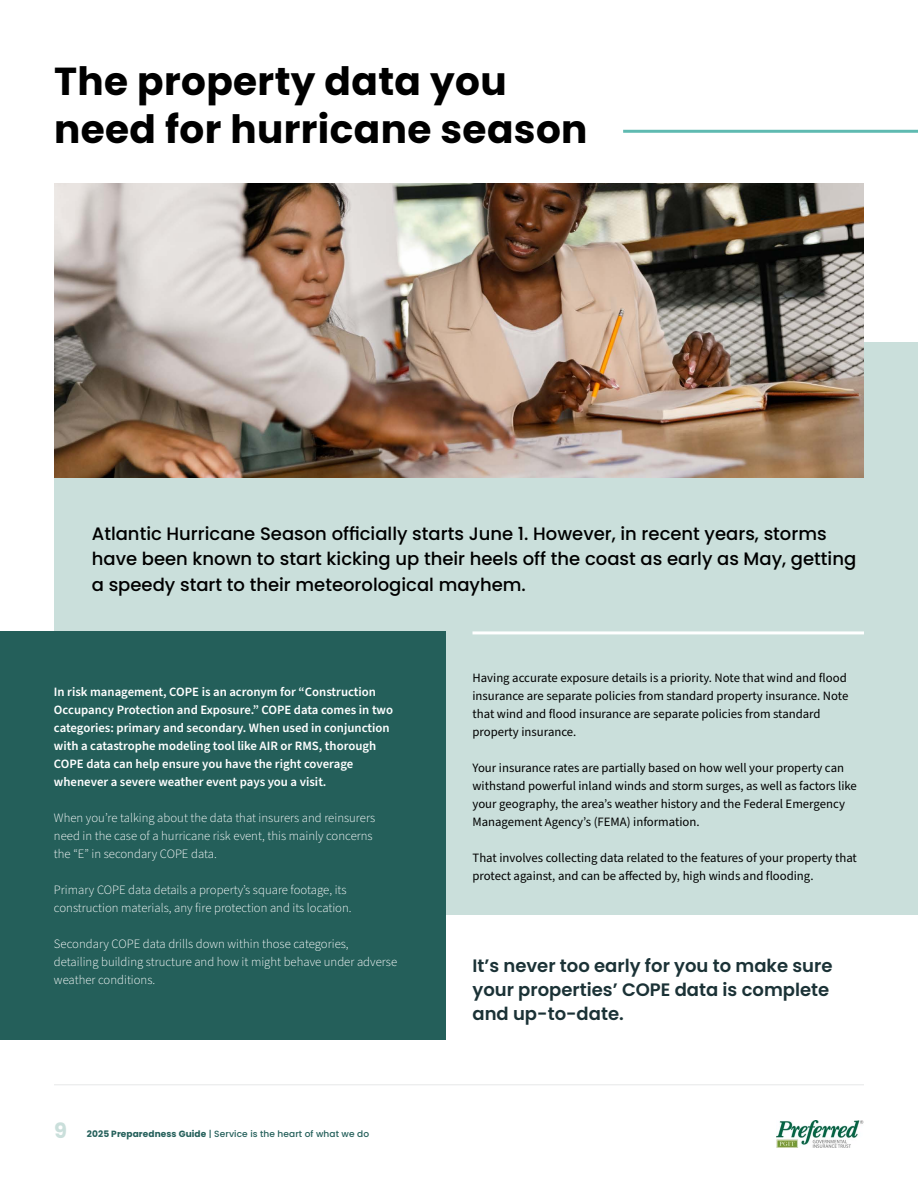
<style>
.page{position:relative;width:918px;height:1188px;background:#fff}
.page>*{position:absolute;margin:0;border:0;box-sizing:border-box;transform-origin:0 0}
.t1{font:700 39px/48px "Poppins";letter-spacing:.01em;color:#000}
.t2{font:700 21px "Poppins";color:#cadfdb}
.t3{font:500 18px/25.5px "Poppins";color:#000}
.t4{font:600 18px/24px "Poppins";color:#1b3236}
.t5{font:12.75px/18px "Source Sans Pro";color:#000}
.t6{font:300 12.75px/18px "Source Sans Pro";color:#fff}
.t7{font:600 12.75px/18px "Source Sans Pro";color:#fff}
.t8{font:500 9px "Poppins";letter-spacing:.01em;color:#245f5a}
.s1{font-weight:700}
</style>
<div class="page">
<img style="left:776px;top:1120px;width:88px;height:28px">
<hr style="left:54px;top:1084px;width:810px;height:1px;background:#e6e7e8">
<div style="left:54px;top:342px;width:864px;height:572px;background:#cadfdb"></div>
<img style="left:54px;top:184px;width:810px;height:293px">
<div style="left:0;top:631px;width:446px;height:409px;background:#245f5a"></div>
<hr style="left:472px;top:631px;width:392px;height:3px;background:#fff">
<hr style="left:623px;top:130px;width:295px;height:3px;background:#5fbab1">
<h1 class="t1" style="left:54px;top:57px;width:535px">The property data you need for hurricane season</h1>
<h3 class="t3" style="left:92px;top:521px;width:766px">Atlantic Hurricane Season officially starts June 1. However, in recent years, storms have been known to start kicking up their heels off the coast as early as May, getting a speedy start to their meteorological mayhem.</h3>
<p class="t7" style="left:54px;top:683px;width:341px">In risk management, COPE is an acronym for “Construction Occupancy Protection and Exposure.” COPE data comes in two categories: primary and secondary. When used in conjunction with a catastrophe modeling tool like AIR or RMS, thorough COPE data can help ensure you have the right coverage whenever a severe weather event pays you a visit.</p>
<p class="t6" style="left:54px;top:810px;width:323px">When you’re talking about the data that insurers and reinsurers need in the case of a hurricane risk event, this mainly concerns the “E” in secondary COPE data.</p>
<p class="t6" style="left:54px;top:882px;width:299px">Primary COPE data details a property’s square footage, its construction materials, any fire protection and its location.</p>
<p class="t6" style="left:54px;top:936px;width:345px">Secondary COPE data drills down within those categories,<br>detailing building structure and how it might behave under adverse weather conditions.</p>
<h2 class="t2" style="left:54px;top:1118px;width:14px">9</h2>
<p class="t8" style="left:87px;top:1128px;width:284px"><span class="s1">2025 Preparedness Guide</span> | Service is the heart of what we do</p>
<p class="t5" style="left:472px;top:669px;width:377px">Having accurate exposure details is a priority. Note that wind and flood insurance are separate policies from standard property insurance. Note that wind and flood insurance are separate policies from standard property insurance.</p>
<p class="t5" style="left:472px;top:759px;width:386px">Your insurance rates are partially based on how well your property can withstand powerful inland winds and storm surges, as well as factors like your geography, the area’s weather history and the Federal Emergency Management Agency’s (FEMA) information.</p>
<p class="t5" style="left:472px;top:849px;width:386px">That involves collecting data related to the features of your property that protect against, and can be affected by, high winds and flooding.</p>
<h3 class="t4" style="left:472px;top:954px;width:362px">It’s never too early for you to make sure your properties’ COPE data is complete and up-to-date.</h3>
</div>
